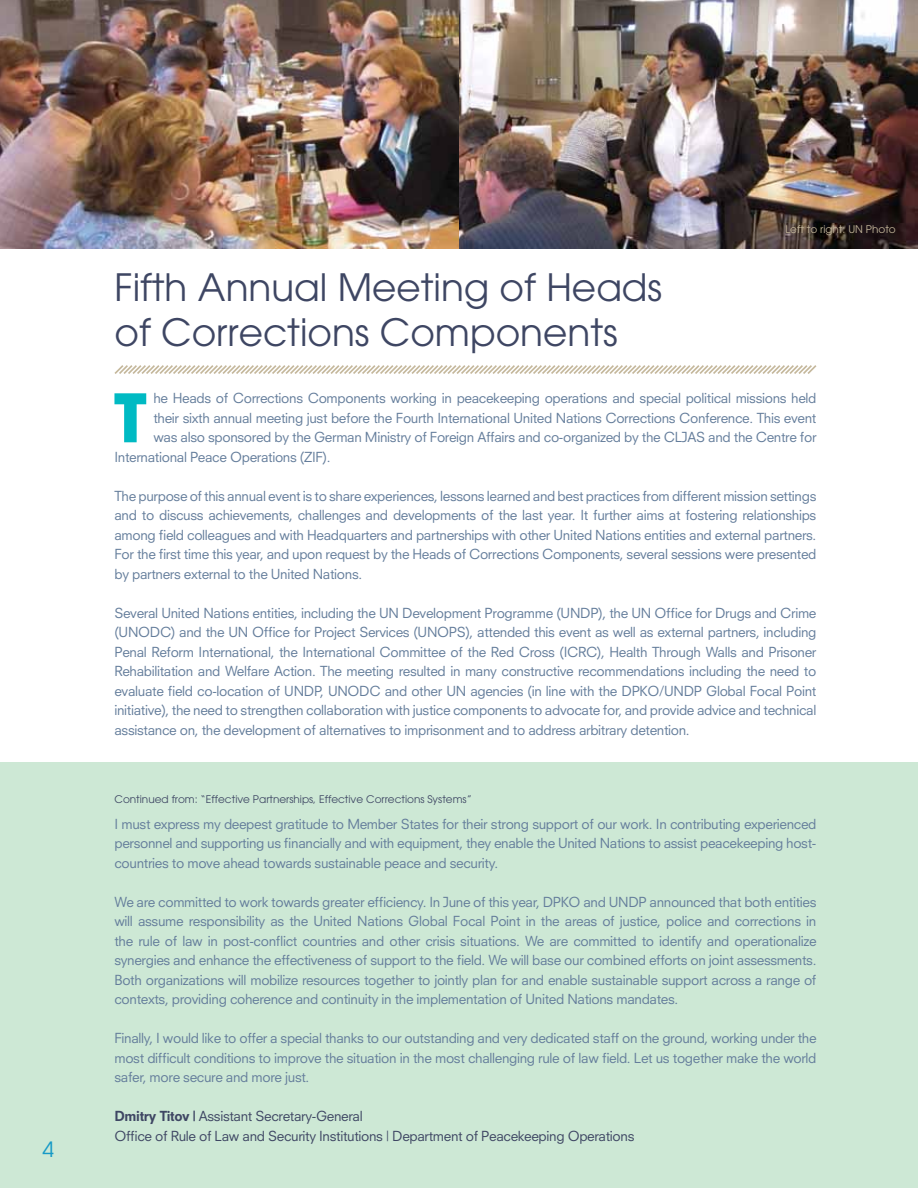
<style>
.page{position:relative;width:918px;height:1188px;background:#fff}
.page>*{position:absolute;margin:0;border:0;box-sizing:border-box;transform-origin:0 0}
.t1{font:700 66.15px "ITC Avant Garde Std";color:#00bac3}
.t2{font:37.5px/45px "Avant Garde";color:#3e4663}
.t3{font:21px "Avant Garde";color:#179ac6}
.t4{font:13.5px/19.5px "Neuzeit SLT Std";letter-spacing:-.025em;color:#647d9b;text-align:justify}
.t5{font:13.5px/19.5px "Neuzeit SLT Std";letter-spacing:-.025em;color:#3e4663}
.t6{font:10.5px "Avant Garde";color:#3e4663}
.t7{font:10.5px "Avant Garde";color:#c5b89c}
.s1{font-weight:800}
</style>
<div class="page">
<div style="left:0;top:762px;width:918px;height:426px;background:#cde8d5"></div>
<img style="left:0;top:0;width:918px;height:248px">
<svg style="left:114px;top:365px;width:703px;height:9px"></svg>
<h3 class="t3" style="left:42px;top:1137px;width:13px">4</h3>
<h2 class="t2" style="left:114px;top:265px;width:549px">Fifth Annual Meeting of Heads of Corrections Components</h2>
<p class="t7" style="left:785px;top:223px;width:112px">Left to right: UN Photo</p>
<h1 class="t1" style="left:114px;top:375px;width:33px">T</h1>
<p class="t4" style="left:153px;top:388px;width:665px">he Heads of Corrections Components working in peacekeeping operations and special political missions held</p>
<p class="t4" style="left:153px;top:408px;width:664px">their sixth annual meeting just before the Fourth International United Nations Corrections Conference. This event</p>
<p class="t4" style="left:153px;top:427px;width:665px">was also sponsored by the German Ministry of Foreign Affairs and co-organized by the CLJAS and the Centre for</p>
<p class="t4" style="left:114px;top:447px;width:218px">International Peace Operations (ZIF).</p>
<p class="t4" style="left:114px;top:486px;width:703px">The purpose of this annual event is to share experiences, lessons learned and best practices from different mission settings and to discuss achievements, challenges and developments of the last year. It further aims at fostering relationships among field colleagues and with Headquarters and partnerships with other United Nations entities and external partners.<br>For the first time this year, and upon request by the Heads of Corrections Components, several sessions were presented by partners external to the United Nations.</p>
<p class="t4" style="left:114px;top:603px;width:704px">Several United Nations entities, including the UN Development Programme (UNDP), the UN Office for Drugs and Crime (UNODC) and the UN Office for Project Services (UNOPS), attended this event as well as external partners, including Penal Reform International, the International Committee of the Red Cross (ICRC), Health Through Walls and Prisoner Rehabilitation and Welfare Action. The meeting resulted in many constructive recommendations including the need to evaluate field co-location of UNDP, UNODC and other UN agencies (in line with the DPKO/UNDP Global Focal Point initiative), the need to strengthen collaboration with justice components to advocate for, and provide advice and technical assistance on, the development of alternatives to imprisonment and to address arbitrary detention.</p>
<p class="t6" style="left:114px;top:793px;width:359px">Continued from: “Effective Partnerships, Effective Corrections Systems”</p>
<p class="t4" style="left:114px;top:814px;width:703px">I must express my deepest gratitude to Member States for their strong support of our work. In contributing experienced personnel and supporting us financially and with equipment, they enable the United Nations to assist peacekeeping host&shy;countries to move ahead towards sustainable peace and security.</p>
<p class="t4" style="left:114px;top:892px;width:704px">We are committed to work towards greater efficiency. In June of this year, DPKO and UNDP announced that both entities will assume responsibility as the United Nations Global Focal Point in the areas of justice, police and corrections in the rule of law in post-conflict countries and other crisis situations. We are committed to identify and operationalize synergies and enhance the effectiveness of support to the field. We will base our combined efforts on joint assessments.<br>Both organizations will mobilize resources together to jointly plan for and enable sustainable support across a range of contexts, providing coherence and continuity in the implementation of United Nations mandates.</p>
<p class="t4" style="left:114px;top:1028px;width:704px">Finally, I would like to offer a special thanks to our outstanding and very dedicated staff on the ground, working under the most difficult conditions to improve the situation in the most challenging rule of law field. Let us together make the world safer, more secure and more just.</p>
<p class="t5" style="left:114px;top:1106px;width:521px"><span class="s1">Dmitry Titov |</span> Assistant Secretary-General<br>Office of Rule of Law and Security Institutions | Department of Peacekeeping Operations</p>
</div>
